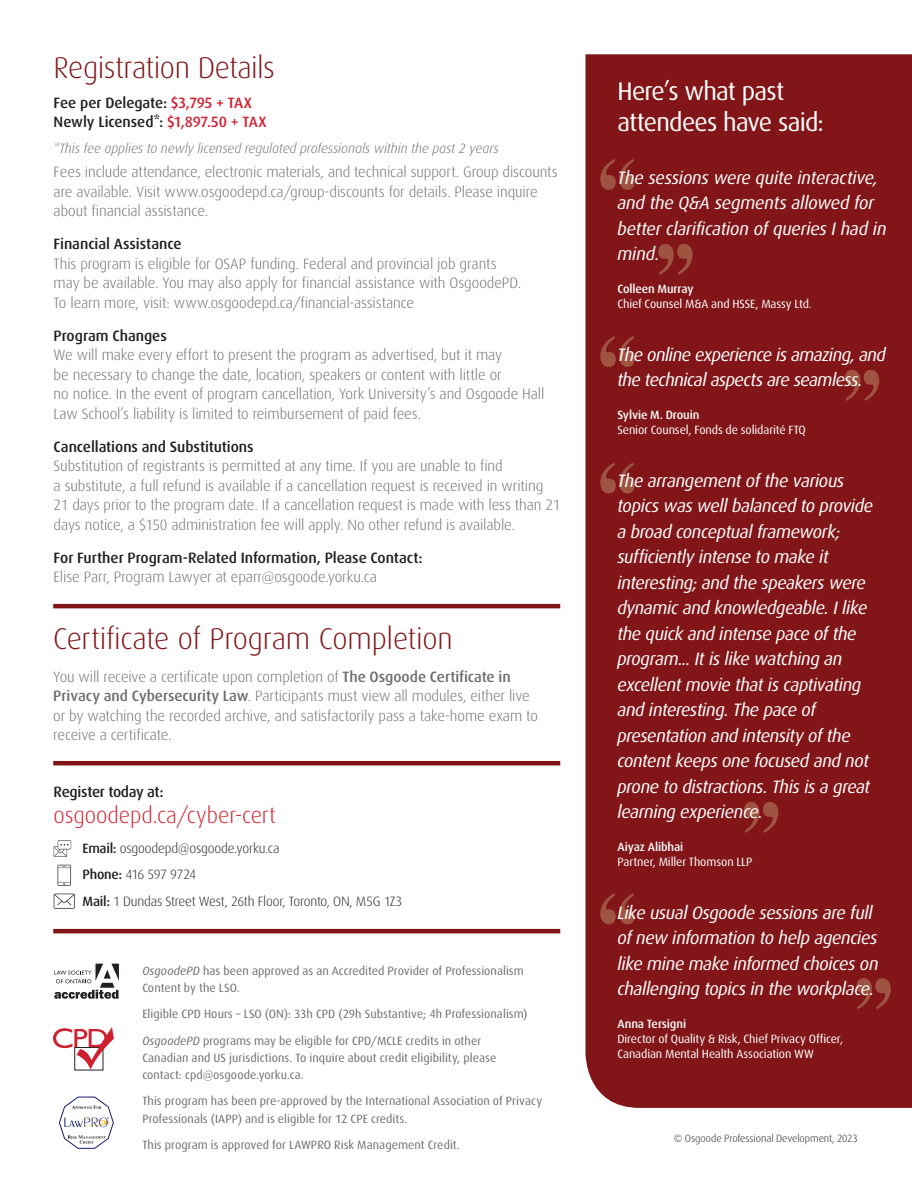
<style>
.page{position:relative;width:912px;height:1188px;background:#fff}
.page>*{position:absolute;margin:0;border:0;box-sizing:border-box;transform-origin:0 0}
.t1{font:300 30px "Dax";letter-spacing:-.015em;color:#811518}
.t2{font:25.5px/31.5px "Dax";letter-spacing:-.03em;color:#fff}
.t3{font:300 22.5px "Dax";letter-spacing:-.005em;color:#d2202f}
.t4{font:italic 18px/25.5px "Dax Pro";letter-spacing:-.025em;color:#fff}
.t5{font:300 15px/19.5px "Dax";letter-spacing:-.005em;color:#6c6d70}
.t6{font:500 15px/19.5px "Dax Pro";letter-spacing:-.005em;color:#231f20}
.t7{font:300 13.5px "Dax";letter-spacing:-.015em;color:#231f20}
.t8{font:italic 300 13.5px "Dax";letter-spacing:-.005em;color:#6c6d70}
.t9{font:300 13.5px "Dax";letter-spacing:-.045em;color:#231f20}
.t10{font:12px/17.2px "Dax";letter-spacing:.005em;color:#6c6d70}
.t11{font:12px/15px "Dax";letter-spacing:-.01em;color:#fff}
.t12{font:300 10.5px "Dax";letter-spacing:-.005em;color:#231f20}
.s1{color:#d2202f}
.s2{font-family:"Dax Pro";font-weight:500;color:#231f20}
.s3{font-family:"Dax";font-weight:300;color:#6c6d70}
.s4{font-family:"Dax Pro";font-weight:500}
.s5{font-family:"Dax Pro";font-style:italic}
</style>
<div class="page">
<svg style="left:53px;top:1027px;width:61px;height:43px"></svg>
<div style="left:585px;top:54px;width:326px;height:1054px;background:#811518"></div>
<svg style="left:54px;top:964px;width:65px;height:35px"></svg>
<svg style="left:59px;top:1097px;width:55px;height:52px"></svg>
<hr style="left:53px;top:761px;width:507px;height:4px;background:#811518">
<hr style="left:53px;top:604px;width:507px;height:4px;background:#811518">
<hr style="left:53px;top:929px;width:507px;height:4px;background:#811518">
<svg style="left:54px;top:894px;width:21px;height:15px"></svg>
<svg style="left:57px;top:865px;width:14px;height:21px"></svg>
<svg style="left:54px;top:840px;width:17px;height:17px"></svg>
<svg style="left:600px;top:159px;width:34px;height:31px"></svg>
<svg style="left:600px;top:893px;width:34px;height:31px"></svg>
<svg style="left:600px;top:336px;width:34px;height:31px"></svg>
<svg style="left:600px;top:463px;width:34px;height:30px"></svg>
<svg style="left:658px;top:244px;width:34px;height:31px"></svg>
<svg style="left:856px;top:978px;width:34px;height:31px"></svg>
<svg style="left:844px;top:370px;width:35px;height:31px"></svg>
<svg style="left:743px;top:802px;width:35px;height:31px"></svg>
<p class="t1" style="left:54px;top:51px;width:223px">Registration Details</p>
<p class="t6" style="left:54px;top:93px;width:214px">Fee per Delegate: <span class="s1">$3,795 + TAX<br></span>Newly Licensed*: <span class="s1">$1,897.50 + TAX</span></p>
<p class="t8" style="left:54px;top:141px;width:446px">*This fee applies to newly licensed regulated professionals within the past 2 years</p>
<p class="t5" style="left:54px;top:163px;width:505px">Fees include attendance, electronic materials, and technical support. Group discounts are available. Visit www.osgoodepd.ca/group‑discounts for details. Please inquire about financial assistance.</p>
<p class="t5" style="left:54px;top:235px;width:469px"><span class="s2">Financial Assistance<br></span>This program is eligible for OSAP funding. Federal and provincial job grants may be available. You may also apply for financial assistance with OsgoodePD.<br>To learn more, visit: www.osgoodepd.ca/financial‑assistance</p>
<p class="t5" style="left:54px;top:326px;width:492px"><span class="s2">Program Changes<br></span>We will make every effort to present the program as advertised, but it may<br>be necessary to change the date, location, speakers or content with little or<br>no notice. In the event of program cancellation, York University’s and Osgoode Hall Law School’s liability is limited to reimbursement of paid fees.</p>
<p class="t5" style="left:54px;top:437px;width:508px"><span class="s2">Cancellations and Substitutions<br></span>Substitution of registrants is permitted at any time. If you are unable to find<br>a substitute, a full refund is available if a cancellation request is received in writing 21 days prior to the program date. If a cancellation request is made with less than 21 days notice, a $150 administration fee will apply. No other refund is available.</p>
<p class="t6" style="left:54px;top:548px;width:370px">For Further Program‑Related Information, Please Contact:<br><span class="s3">Elise Parr, Program Lawyer at eparr@osgoode.yorku.ca</span></p>
<p class="t1" style="left:53px;top:622px;width:401px">Certificate of Program Completion</p>
<p class="t5" style="left:53px;top:667px;width:486px">You will receive a certificate upon completion of <span class="s4">The Osgoode Certificate in Privacy and Cybersecurity Law</span>. Participants must view all modules, either live or by watching the recorded archive, and satisfactorily pass a take‑home exam to receive a certificate.</p>
<p class="t6" style="left:54px;top:782px;width:111px">Register today at:</p>
<p class="t3" style="left:54px;top:803px;width:224px">osgoodepd.ca/cyber‑cert</p>
<p class="t7" style="left:82px;top:841px;width:199px"><span class="s4">Email:</span> osgoodepd@osgoode.yorku.ca</p>
<p class="t9" style="left:82px;top:867px;width:115px"><span class="s4">Phone:</span> 416 597 9724</p>
<p class="t7" style="left:82px;top:894px;width:321px"><span class="s4">Mail:</span> 1 Dundas Street West, 26th Floor, Toronto, ON, M5G 1Z3</p>
<p class="t10" style="left:142px;top:962px;width:383px"><span class="s5">OsgoodePD</span> has been approved as an Accredited Provider of Professionalism<br>Content by the LSO.</p>
<p class="t10" style="left:142px;top:1006px;width:387px">Eligible CPD Hours – LSO (ON): 33h CPD (29h Substantive; 4h Professionalism)</p>
<p class="t10" style="left:142px;top:1032px;width:355px"><span class="s5">OsgoodePD</span> programs may be eligible for CPD/MCLE credits in other<br>Canadian and US jurisdictions. To inquire about credit eligibility, please contact: cpd@osgoode.yorku.ca.</p>
<p class="t10" style="left:142px;top:1093px;width:401px">This program has been pre‑approved by the International Association of Privacy<br>Professionals (IAPP) and is eligible for 12 CPE credits.</p>
<p class="t10" style="left:142px;top:1136px;width:319px">This program is approved for LAWPRO Risk Management Credit.</p>
<p class="t2" style="left:617px;top:75px;width:208px">Here’s what past attendees have said:</p>
<p class="t4" style="left:617px;top:165px;width:270px">The sessions were quite interactive, and the Q&amp;A segments allowed for better clarification of queries I had in mind.</p>
<p class="t11" style="left:617px;top:282px;width:196px"><span class="s4">Colleen Murray<br></span>Chief Counsel M&amp;A and HSSE, Massy Ltd.</p>
<p class="t4" style="left:617px;top:342px;width:270px">The online experience is amazing, and the technical aspects are seamless.</p>
<p class="t11" style="left:617px;top:408px;width:190px"><span class="s4">Sylvie M. Drouin<br></span>Senior Counsel, Fonds de solidarité FTQ</p>
<p class="t4" style="left:617px;top:468px;width:257px">The arrangement of the various topics was well balanced to provide a broad conceptual framework; sufficiently intense to make it interesting; and the speakers were dynamic and knowledgeable. I like the quick and intense pace of the program... It is like watching an excellent movie that is captivating and interesting. The pace of presentation and intensity of the content keeps one focused and not prone to distractions. This is a great learning experience.</p>
<p class="t11" style="left:617px;top:840px;width:136px"><span class="s4">Aiyaz Alibhai<br></span>Partner, Miller Thomson LLP</p>
<p class="t4" style="left:617px;top:900px;width:262px">Like usual Osgoode sessions are full of new information to help agencies like mine make informed choices on challenging topics in the workplace.</p>
<p class="t11" style="left:617px;top:1017px;width:227px"><span class="s4">Anna Tersigni<br></span>Director of Quality &amp; Risk, Chief Privacy Officer,<br>Canadian Mental Health Association WW</p>
<p class="t12" style="left:673px;top:1133px;width:186px">© Osgoode Professional Development, 2023</p>
</div>
